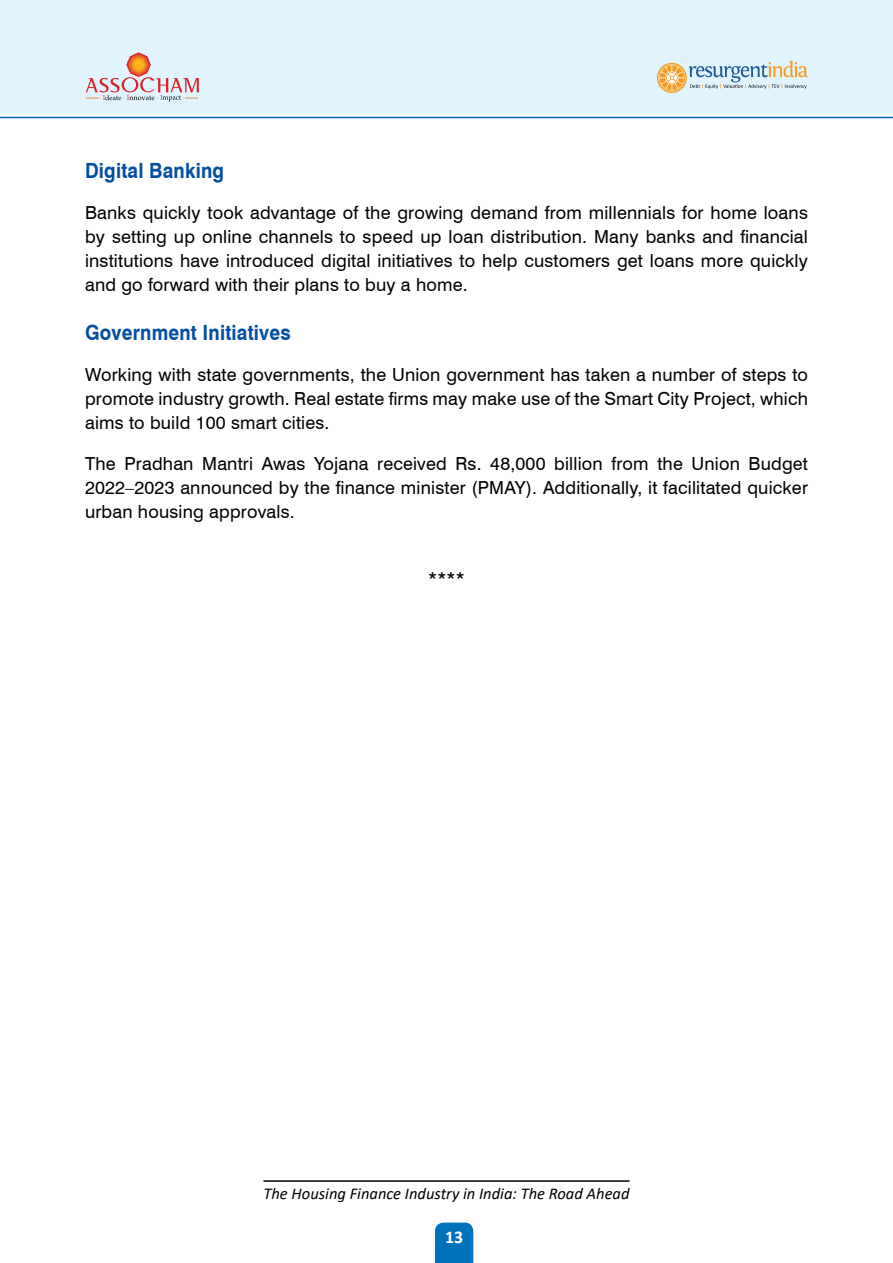
<style>
.page{position:relative;width:893px;height:1263px;background:#fff}
.page>*{position:absolute;margin:0;border:0;box-sizing:border-box;transform-origin:0 0}
.t1{font:700 21px "Swiss 721 BT";letter-spacing:.01em;color:#034ea2;scale:.9 1}
.t2{font:18px/24px "Swiss 721 BT";letter-spacing:.01em;color:#000;text-align:justify}
.t3{font:700 18px "Calibri";color:#fff}
.t4{font:italic 16.5px "Calibri";color:#000}
</style>
<div class="page">
<div style="left:0;top:0;width:893px;height:113px;background:#e1f4fd"></div>
<hr style="left:263px;top:1180px;width:366px;height:2px;background:#000">
<div style="left:435px;top:1222px;width:38px;height:41px;background:#0072bc"></div>
<svg style="left:86px;top:52px;width:113px;height:50px"></svg>
<svg style="left:657px;top:63px;width:30px;height:30px"></svg>
<svg style="left:658px;top:64px;width:28px;height:28px"></svg>
<svg style="left:660px;top:61px;width:148px;height:29px"></svg>
<div style="left:659px;top:65px;width:26px;height:26px;border:1px solid #f39a21;border-radius:50%"></div>
<hr style="left:0;top:117px;width:893px;height:1px;background:#0066b3">
<p class="t1" style="left:85px;top:156px;width:156px">Digital Banking</p>
<p class="t2" style="left:85px;top:199px;width:724px">Banks quickly took advantage of the growing demand from millennials for home loans by setting up online channels to speed up loan distribution. Many banks and financial institutions have introduced digital initiatives to help customers get loans more quickly and go forward with their plans to buy a home.</p>
<p class="t1" style="left:85px;top:318px;width:230px">Government Initiatives</p>
<p class="t2" style="left:85px;top:362px;width:724px">Working with state governments, the Union government has taken a number of steps to promote industry growth. Real estate firms may make use of the Smart City Project, which aims to build 100 smart cities.</p>
<p class="t2" style="left:85px;top:451px;width:724px">The Pradhan Mantri Awas Yojana received Rs. 48,000 billion from the Union Budget 2022–2023 announced by the finance minister (PMAY). Additionally, it facilitated quicker urban housing approvals.</p>
<p class="t2" style="left:428px;top:565px;width:38px">****</p>
<p class="t4" style="left:263px;top:1182px;width:368px">The Housing Finance Industry in India: The Road Ahead</p>
<p class="t3" style="left:445px;top:1224px;width:20px">13</p>
</div>
